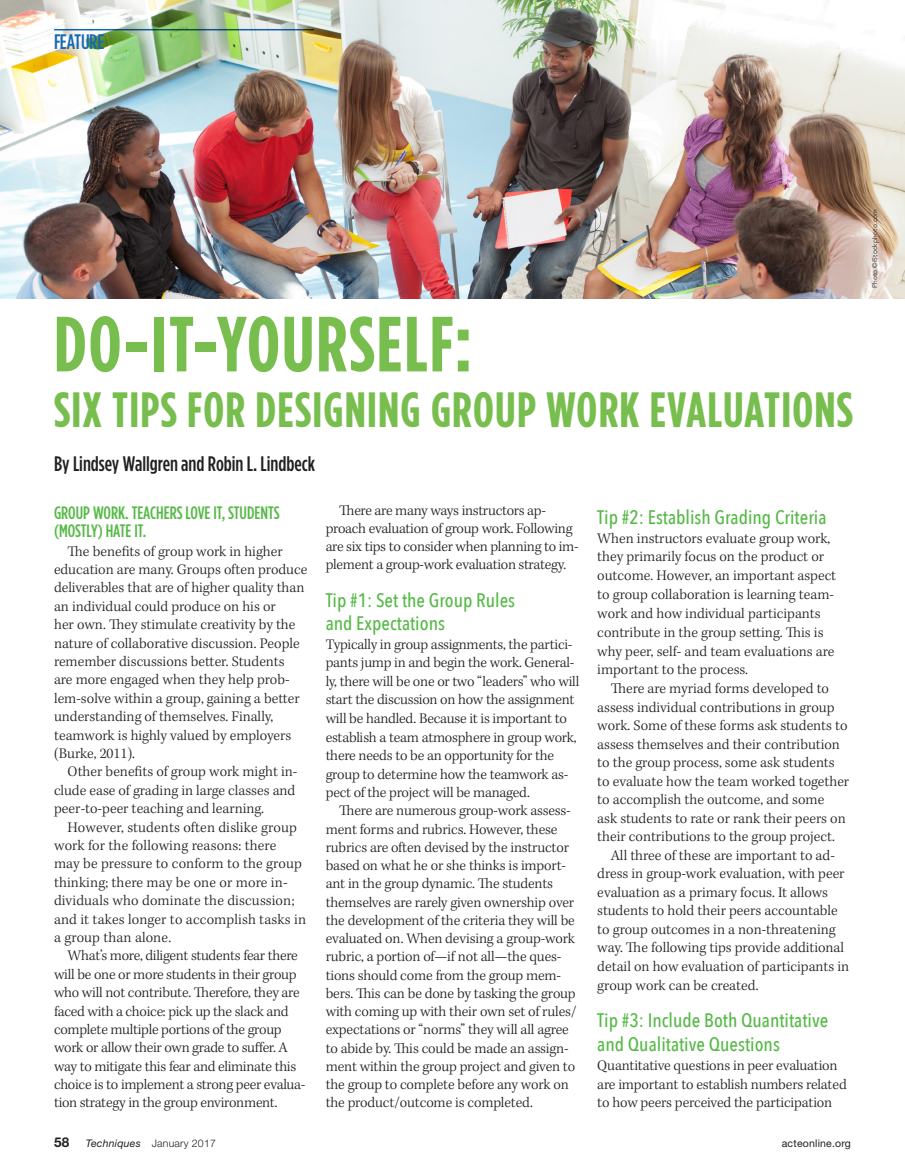
<style>
.page{position:relative;width:905px;height:1175px;background:#fff}
.page>*{position:absolute;margin:0;border:0;box-sizing:border-box;transform-origin:0 0}
.Department_Head_-_w{font:700 78px "Gotham Condensed";letter-spacing:.025em;color:#77be4e}
.Department_Head_-_w-2{font:700 49.5px "Gotham Condensed";letter-spacing:.025em;color:#77be4e}
.Byline_-_white{font:500 21px "Gotham Condensed";color:#231f20}
.t1{font:500 21px "Gotham Condensed";letter-spacing:-.015em;color:#1568b2}
.Body_-_Subhead_blue{font:500 19.5px/23.7px "Avenir Next Condensed";color:#56b947}
.Body_Copy_-_1st_par{font:500 18px/18.8px "Gotham Condensed";color:#56b947}
.Body_Copy{font:300 15px/18.5px "Kepler Std";letter-spacing:-.005em;color:#231f20}
.Body_Copy_-_1st_par-2{font:300 15px/18.9px "Kepler Std";letter-spacing:-.01em;color:#231f20}
.t2{font:700 13.5px "Helvetica Neue LT Std";color:#231f20}
.t3{font:300 10.5px "Helvetica Neue LT Std";letter-spacing:.02em;color:#231f20}
.t4{font:10.5px "Helvetica Neue LT Std";letter-spacing:.02em;color:#231f20}
.Photo_Credit{font:6.75px "Avenir";letter-spacing:.02em;color:#231f20}
.s1{font-weight:400;font-style:italic}
</style>
<div class="page">
<img style="left:0;top:0;width:904px;height:298px">
<hr style="left:54px;top:29px;width:260px;height:1px;background:#1568b2">
<h3 class="t1" style="left:54px;top:30px;width:52px">FEATURE</h3>
<p class="Department_Head_-_w" style="left:54px;top:298px;width:419px">DO-IT-YOURSELF:</p>
<p class="Department_Head_-_w-2" style="left:54px;top:380px;width:800px">SIX TIPS FOR DESIGNING GROUP WORK EVALUATIONS</p>
<p class="Byline_-_white" style="left:54px;top:452px;width:263px">By Lindsey Wallgren and Robin L. Lindbeck</p>
<p class="Body_Copy_-_1st_par" style="left:54px;top:503px;width:227px">GROUP WORK. TEACHERS LOVE IT, STUDENTS (MOSTLY) HATE IT.</p>
<p class="Body_Copy" style="left:54px;top:542px;width:255px;text-indent:14px">The benefits of group work in higher education are many. Groups often produce deliverables that are of higher quality than an individual could produce on his or<br>her own. They stimulate creativity by the nature of collaborative discussion. People remember discussions better. Students<br>are more engaged when they help prob&shy;lem-solve within a group, gaining a better understanding of themselves. Finally, teamwork is highly valued by employers (Burke, 2011).</p>
<p class="Body_Copy" style="left:54px;top:763px;width:245px;text-indent:14px">Other benefits of group work might in&shy;clude ease of grading in large classes and peer-to-peer teaching and learning.</p>
<p class="Body_Copy" style="left:54px;top:818px;width:253px;text-indent:14px">However, students often dislike group work for the following reasons: there<br>may be pressure to conform to the group thinking; there may be one or more in&shy;dividuals who dominate the discussion; and it takes longer to accomplish tasks in a group than alone.</p>
<p class="Body_Copy" style="left:54px;top:947px;width:253px;text-indent:14px">What’s more, diligent students fear there will be one or more students in their group who will not contribute. Therefore, they are faced with a choice: pick up the slack and complete multiple portions of the group work or allow their own grade to suffer. A way to mitigate this fear and eliminate this choice is to implement a strong peer evalua&shy;tion strategy in the group environment.</p>
<p class="Body_Copy" style="left:326px;top:501px;width:254px;text-indent:14px">There are many ways instructors ap&shy;proach evaluation of group work. Following are six tips to consider when planning to im&shy;plement a group-work evaluation strategy.</p>
<p class="Body_-_Subhead_blue" style="left:326px;top:588px;width:191px">Tip #1: Set the Group Rules and Expectations</p>
<p class="Body_Copy_-_1st_par-2" style="left:326px;top:635px;width:255px">Typically in group assignments, the partici&shy;pants jump in and begin the work. General&shy;ly, there will be one or two “leaders” who will start the discussion on how the assignment will be handled. Because it is important to establish a team atmosphere in group work, there needs to be an opportunity for the group to determine how the teamwork as&shy;pect of the project will be managed.</p>
<p class="Body_Copy" style="left:326px;top:802px;width:253px;text-indent:14px">There are numerous group-work assess&shy;ment forms and rubrics. However, these rubrics are often devised by the instructor based on what he or she thinks is import&shy;ant in the group dynamic. The students themselves are rarely given ownership over the development of the criteria they will be evaluated on. When devising a group-work rubric, a portion of—if not all—the ques&shy;tions should come from the group mem&shy;bers. This can be done by tasking the group with coming up with their own set of rules/ expectations or “norms” they will all agree to abide by. This could be made an assign&shy;ment within the group project and given to the group to complete before any work on the product/outcome is completed.</p>
<p class="Body_-_Subhead_blue" style="left:597px;top:505px;width:231px">Tip #2: Establish Grading Criteria</p>
<p class="Body_Copy_-_1st_par-2" style="left:597px;top:529px;width:240px">When instructors evaluate group work, they primarily focus on the product or outcome. However, an important aspect to group collaboration is learning team&shy;work and how individual participants contribute in the group setting. This is why peer, self- and team evaluations are important to the process.</p>
<p class="Body_Copy" style="left:597px;top:679px;width:253px;text-indent:14px">There are myriad forms developed to assess individual contributions in group work. Some of these forms ask students to assess themselves and their contribution to the group process, some ask students to evaluate how the team worked together to accomplish the outcome, and some<br>ask students to rate or rank their peers on their contributions to the group project.</p>
<p class="Body_Copy" style="left:597px;top:846px;width:253px;text-indent:14px">All three of these are important to ad&shy;dress in group-work evaluation, with peer evaluation as a primary focus. It allows students to hold their peers accountable to group outcomes in a non-threatening way. The following tips provide additional detail on how evaluation of participants in group work can be created.</p>
<p class="Body_-_Subhead_blue" style="left:597px;top:1008px;width:232px">Tip #3: Include Both Quantitative and Qualitative Questions</p>
<p class="Body_Copy_-_1st_par-2" style="left:597px;top:1056px;width:251px">Quantitative questions in peer evaluation are important to establish numbers related to how peers perceived the participation</p>
<p class="t2" style="left:54px;top:1134px;width:17px">58</p>
<p class="t3" style="left:86px;top:1137px;width:132px"><span class="s1">Techniques</span> January 2017</p>
<p class="t4" style="left:781px;top:1137px;width:71px">acteonline.org</p>
<p class="Photo_Credit" style="left:870px;top:288px;width:81px;rotate:-90deg">Photo ©iStockphoto.com</p>
</div>
